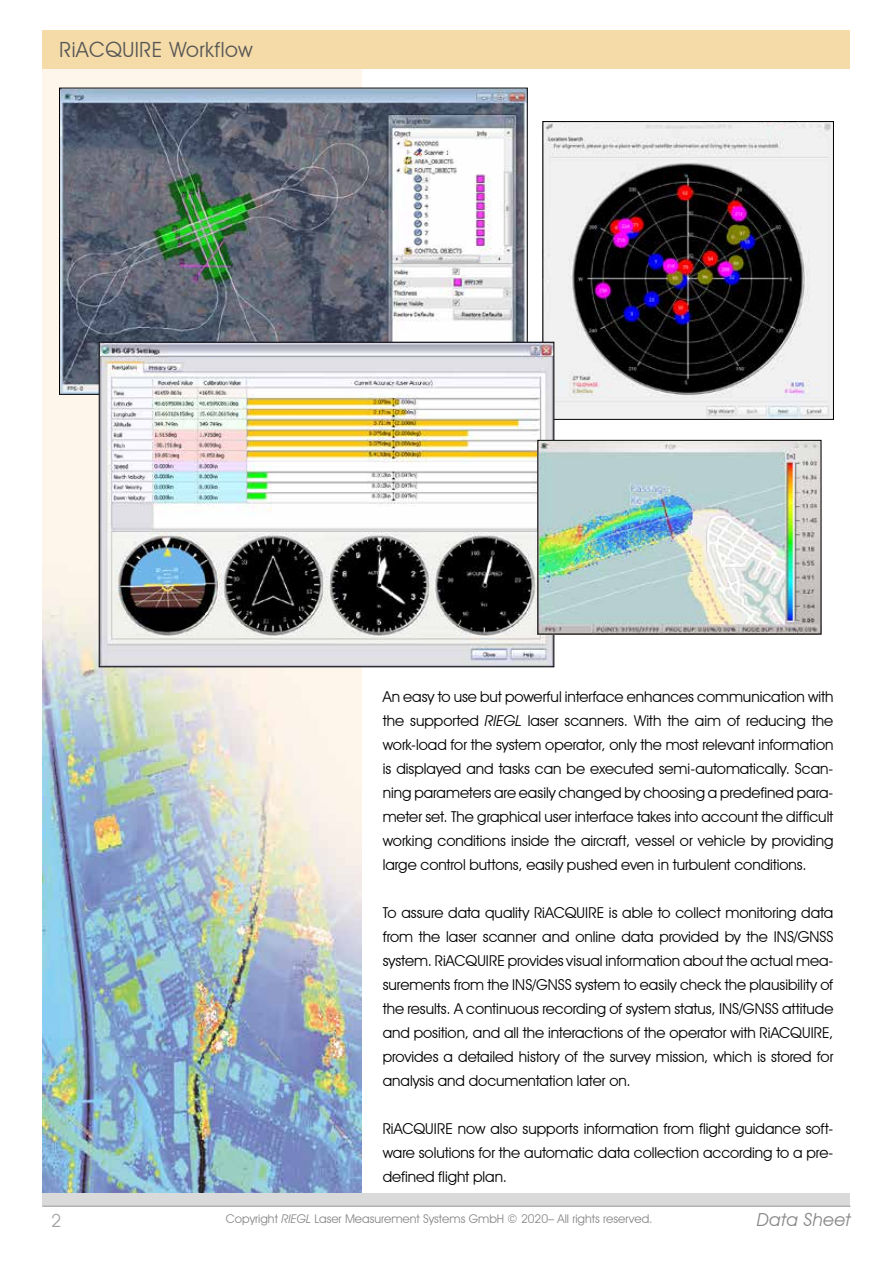
<style>
.page{position:relative;width:893px;height:1263px;background:#fff}
.page>*{position:absolute;margin:0;border:0;box-sizing:border-box;transform-origin:0 0}
.t1{font:21px "Avant Garde IT Cby BT";letter-spacing:.025em;color:#575756}
.t2{font:italic 18px "Avant Garde IT Cby BT";letter-spacing:.02em;color:#878787}
.t3{font:18px "Avant Garde IT Cby BT";color:#a1a1a1}
.t4{font:15px/24px "Avant Garde IT Cby BT";color:#000;text-align:justify}
.t5{font:12px "Avant Garde IT Cby BT";color:#878787}
.s1{font-style:italic}
</style>
<div class="page">
<img style="left:43px;top:68px;width:318px;height:1126px">
<div style="left:43px;top:1194px;width:807px;height:13px;background:#dadada"></div>
<hr style="left:43px;top:1205px;width:807px;height:2px;background:#b3b2b2">
<div style="left:43px;top:30px;width:807px;height:38px;background:#f5dba8"></div>
<img style="left:61px;top:90px;width:464px;height:302px">
<img style="left:545px;top:123px;width:287px;height:294px">
<div style="left:543px;top:121px;width:291px;height:298px;border:1px solid #000"></div>
<img style="left:101px;top:344px;width:451px;height:321px">
<img style="left:540px;top:442px;width:279px;height:190px">
<div style="left:538px;top:440px;width:283px;height:194px;border:1px solid #000"></div>
<h1 class="t1" style="left:60px;top:37px;width:195px">RiACQUIRE Workflow</h1>
<p class="t4" style="left:383px;top:685px;width:452px">An easy to use but powerful interface enhances communication with the supported <span class="s1">RIEGL</span> laser scanners. With the aim of reducing the work-load for the system operator, only the most relevant information is displayed and tasks can be executed semi-automatically. Scan&shy;ning parameters are easily changed by choosing a predefined para&shy;meter set. The graphical user interface takes into account the difficult working conditions inside the aircraft, vessel or vehicle by providing large control buttons, easily pushed even in turbulent conditions.</p>
<p class="t4" style="left:383px;top:901px;width:452px">To assure data quality RiACQUIRE is able to collect monitoring data from the laser scanner and online data provided by the INS/GNSS system. RiACQUIRE provides visual information about the actual mea&shy;surements from the INS/GNSS system to easily check the plausibility of the results. A continuous recording of system status, INS/GNSS attitude and position, and all the interactions of the operator with RiACQUIRE, provides a detailed history of the survey mission, which is stored for analysis and documentation later on.</p>
<p class="t4" style="left:383px;top:1117px;width:452px">RiACQUIRE now also supports information from flight guidance soft&shy;ware solutions for the automatic data collection according to a pre&shy;defined flight plan.</p>
<p class="t3" style="left:51px;top:1210px;width:12px">2</p>
<p class="t5" style="left:226px;top:1211px;width:428px">Copyright <span class="s1">RIEGL</span> Laser Measurement Systems GmbH © 2020– All rights reserved.</p>
<p class="t2" style="left:757px;top:1209px;width:95px">Data Sheet</p>
</div>
